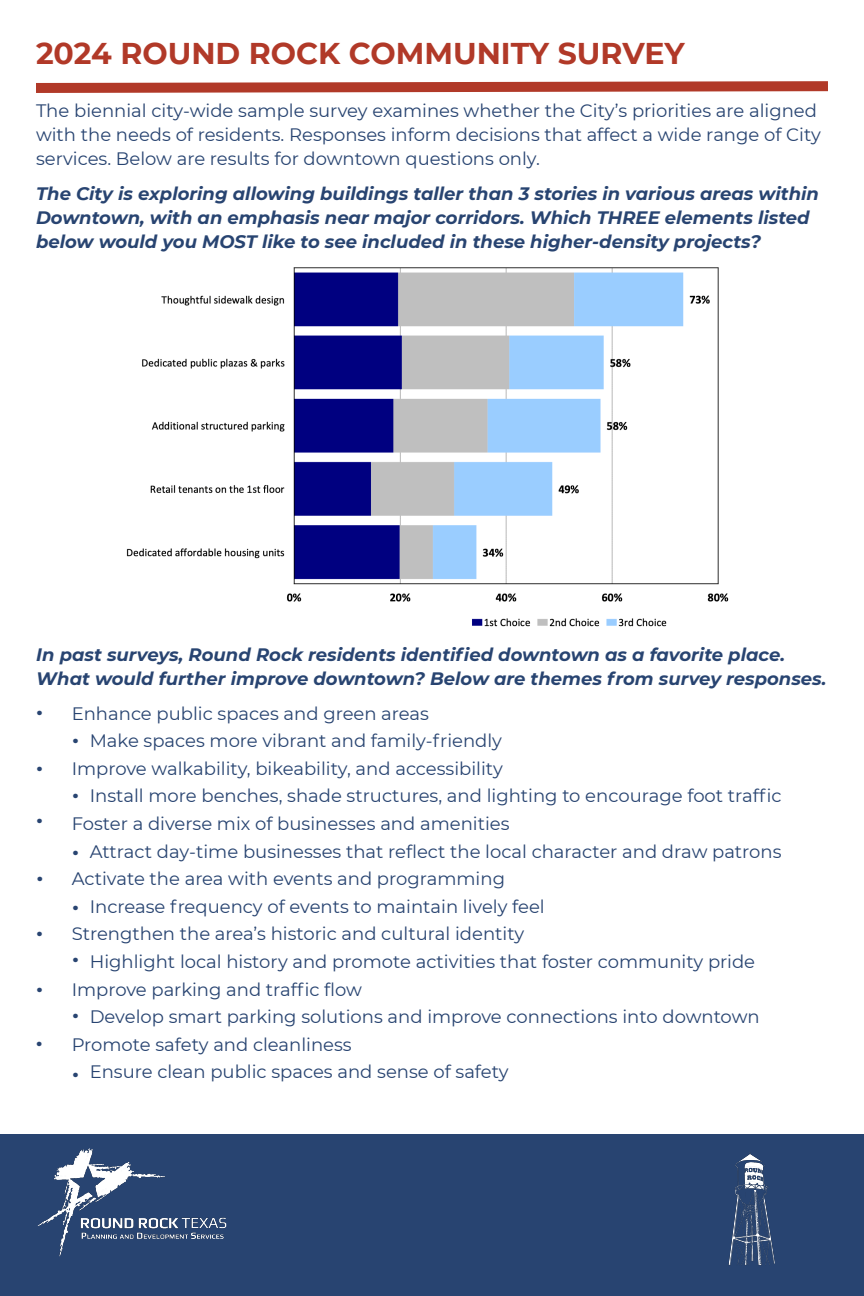
<style>
.page{position:relative;width:864px;height:1296px;background:#fff}
.page>*{position:absolute;margin:0;border:0;box-sizing:border-box;transform-origin:0 0}
.t1{font:700 30px "Montserrat";color:#b13928}
.t2{font:700 24px "Montserrat";color:#284471}
.t3{font:18px/24px "Montserrat";color:#284471}
.t4{font:italic 700 18px/24px "Montserrat";color:#284471}
</style>
<div class="page">
<div style="left:0;top:1134px;width:864px;height:162px;background:#284471"></div>
<img style="left:716px;top:1148px;width:72px;height:122px">
<img style="left:37px;top:1148px;width:192px;height:110px">
<svg style="left:36px;top:81px;width:792px;height:12px;background:#bd594b"></svg>
<img style="left:126px;top:267px;width:603px;height:360px">
<p class="t1" style="left:36px;top:32px;width:650px">2024 ROUND ROCK COMMUNITY SURVEY</p>
<p class="t3" style="left:36px;top:98px;width:786px">The biennial city-wide sample survey examines whether the City’s priorities are aligned with the needs of residents. Responses inform decisions that affect a wide range of City services. Below are results for downtown questions only.</p>
<p class="t4" style="left:36px;top:181px;width:784px">The City is exploring allowing buildings taller than 3 stories in various areas within<br>Downtown, with an emphasis near major corridors. Which THREE elements listed</p>
<p class="t4" style="left:36px;top:229px;width:727px">below would you MOST like to see included in these higher-density projects?</p>
<p class="t4" style="left:36px;top:642px;width:750px">In past surveys, Round Rock residents identified downtown as a favorite place.</p>
<p class="t4" style="left:36px;top:666px;width:792px">What would further improve downtown? Below are themes from survey responses.</p>
<p class="t2" style="left:37px;top:689px;width:8px">.</p>
<p class="t2" style="left:37px;top:745px;width:8px">.</p>
<p class="t2" style="left:37px;top:797px;width:8px">.</p>
<p class="t2" style="left:37px;top:855px;width:8px">.</p>
<p class="t2" style="left:37px;top:910px;width:8px">.</p>
<p class="t2" style="left:37px;top:967px;width:8px">.</p>
<p class="t2" style="left:36px;top:1020px;width:8px">.</p>
<p class="t3" style="left:72px;top:701px;width:359px">Enhance public spaces and green areas</p>
<p class="t3" style="left:90px;top:728px;width:414px">Make spaces more vibrant and family-friendly</p>
<p class="t3" style="left:72px;top:756px;width:433px">Improve walkability, bikeability, and accessibility</p>
<p class="t3" style="left:90px;top:783px;width:693px">Install more benches, shade structures, and lighting to encourage foot traffic</p>
<p class="t3" style="left:72px;top:811px;width:439px">Foster a diverse mix of businesses and amenities</p>
<p class="t3" style="left:90px;top:839px;width:693px">Attract day-time businesses that reflect the local character and draw patrons</p>
<p class="t3" style="left:72px;top:866px;width:435px">Activate the area with events and programming</p>
<p class="t3" style="left:90px;top:894px;width:457px">Increase frequency of events to maintain lively feel</p>
<p class="t3" style="left:72px;top:921px;width:454px">Strengthen the area’s historic and cultural identity</p>
<p class="t3" style="left:90px;top:949px;width:667px">Highlight local history and promote activities that foster community pride</p>
<p class="t3" style="left:72px;top:977px;width:292px">Improve parking and traffic flow</p>
<p class="t3" style="left:90px;top:1004px;width:671px">Develop smart parking solutions and improve connections into downtown</p>
<p class="t3" style="left:72px;top:1032px;width:281px">Promote safety and cleanliness</p>
<p class="t3" style="left:90px;top:1059px;width:420px">Ensure clean public spaces and sense of safety</p>
<p class="t2" style="left:73px;top:717px;width:8px">.</p>
<p class="t2" style="left:73px;top:772px;width:8px">.</p>
<p class="t2" style="left:73px;top:829px;width:8px">.</p>
<p class="t2" style="left:73px;top:884px;width:8px">.</p>
<p class="t2" style="left:73px;top:937px;width:8px">.</p>
<p class="t2" style="left:73px;top:993px;width:8px">.</p>
<p class="t2" style="left:73px;top:1051px;width:8px">.</p>
</div>
